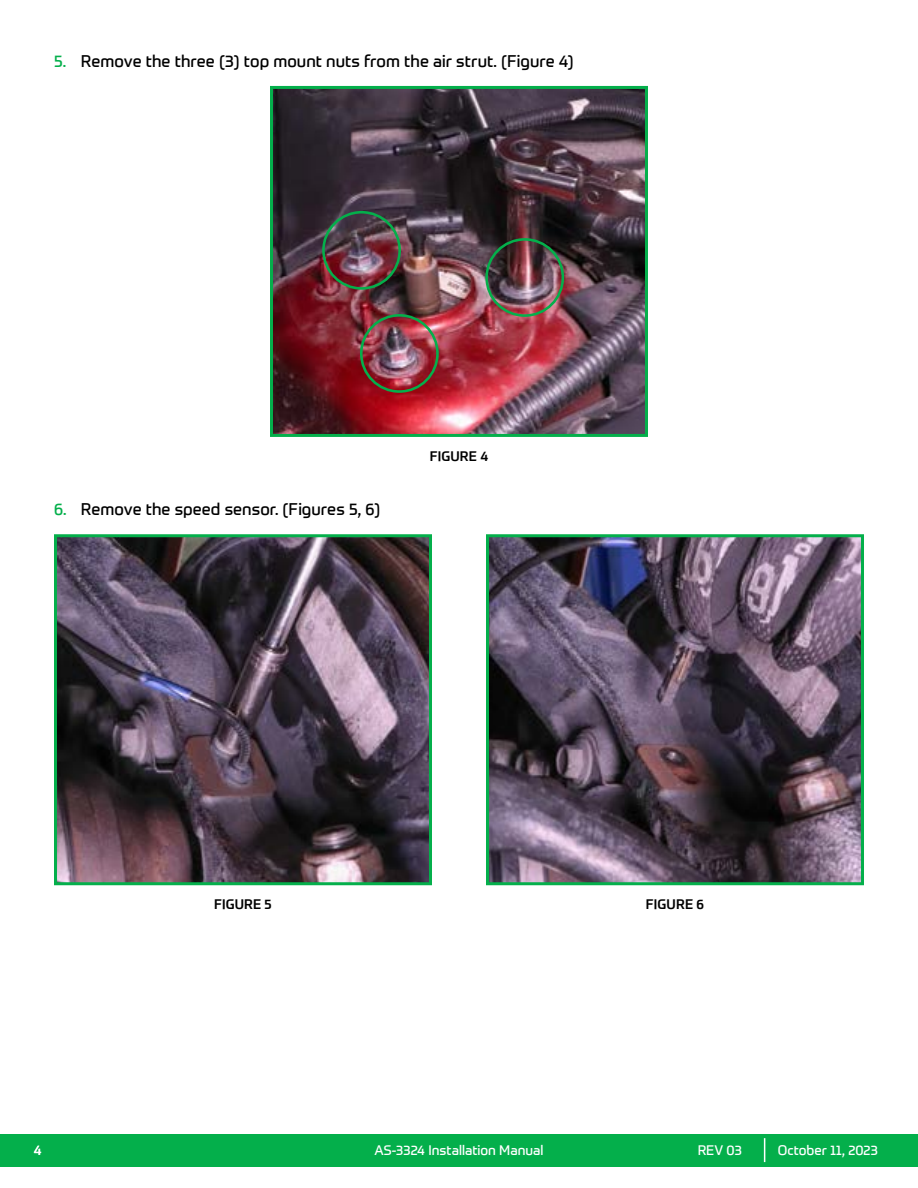
<style>
.page{position:relative;width:918px;height:1188px;background:#fff}
.page>*{position:absolute;margin:0;border:0;box-sizing:border-box;transform-origin:0 0}
.t1{font:16.5px "Prometo";letter-spacing:.005em;color:#000}
.t2{font:13.5px "Prometo";color:#fff}
.t3{font:500 13.5px "Prometo";letter-spacing:.01em;color:#000}
.s1{color:#04af4b}
</style>
<div class="page">
<div style="left:0;top:1134px;width:918px;height:32px;background:#04af4b"></div>
<svg style="left:764px;top:1138px;width:1px;height:24px"></svg>
<img style="left:274px;top:90px;width:370px;height:343px">
<div style="left:485px;top:238px;width:79px;height:79px;border:3px solid #04af4b;border-radius:50%"></div>
<div style="left:360px;top:314px;width:79px;height:79px;border:3px solid #04af4b;border-radius:50%"></div>
<div style="left:322px;top:211px;width:79px;height:79px;border:3px solid #04af4b;border-radius:50%"></div>
<div style="left:270px;top:86px;width:378px;height:351px;border:3px solid #04af4b"></div>
<img style="left:58px;top:538px;width:370px;height:343px">
<div style="left:54px;top:534px;width:378px;height:351px;border:3px solid #04af4b"></div>
<img style="left:490px;top:538px;width:370px;height:343px">
<div style="left:486px;top:534px;width:378px;height:351px;border:3px solid #04af4b"></div>
<p class="t1" style="left:54px;top:51px;width:521px"><span class="s1">5.</span> Remove the three (3) top mount nuts from the air strut. (Figure 4)</p>
<p class="t1" style="left:54px;top:499px;width:328px"><span class="s1">6.</span> Remove the speed sensor. (Figures 5, 6)</p>
<p class="t3" style="left:430px;top:448px;width:60px">FIGURE 4</p>
<p class="t3" style="left:214px;top:896px;width:59px">FIGURE 5</p>
<p class="t3" style="left:646px;top:896px;width:60px">FIGURE 6</p>
<p class="t2" style="left:34px;top:1142px;width:9px">4</p>
<p class="t2" style="left:374px;top:1142px;width:171px">AS-3324 Installation Manual</p>
<p class="t2" style="left:698px;top:1142px;width:46px">REV 03</p>
<p class="t2" style="left:778px;top:1142px;width:102px">October 11, 2023</p>
</div>
